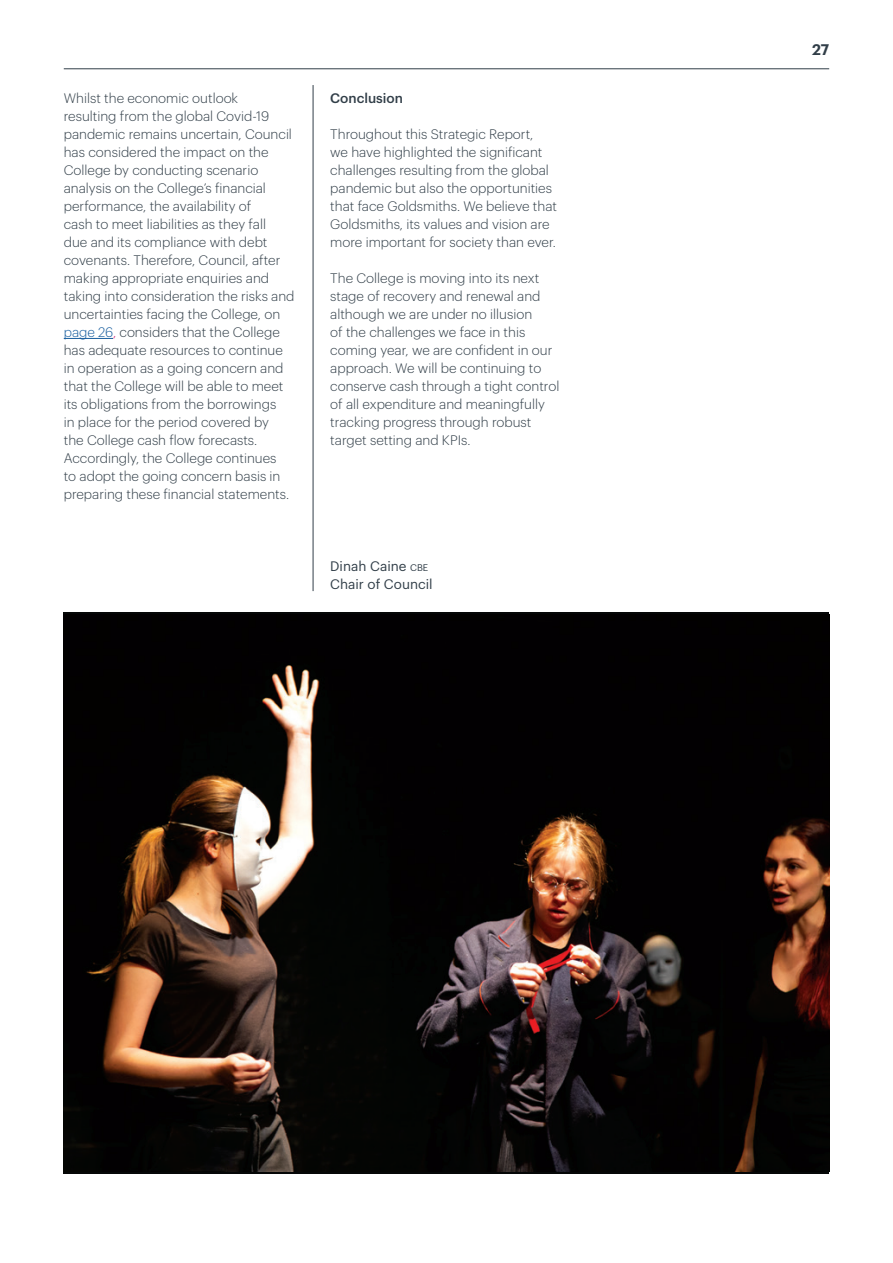
<style>
.page{position:relative;width:893px;height:1263px;background:#fff}
.page>*{position:absolute;margin:0;border:0;box-sizing:border-box;transform-origin:0 0}
.t1{font:600 15px "Graphik";color:#313e48}
.t2{font:300 13.5px/18px "Graphik";color:#313e48}
.t3{font:13.5px/18px "Graphik";color:#313e48}
.t4{font:500 13.5px "Graphik";color:#313e48}
.s1{color:#175d9e}
.s2{color:#cc1974}
.s3{font-size:9.45px}
</style>
<div class="page">
<hr style="left:313px;top:85px;width:1px;height:506px;background:#313e48">
<hr style="left:64px;top:68px;width:765px;height:1px;background:#313e48">
<hr style="left:64px;top:338px;width:49px;height:1px;background:#175d9e">
<img style="left:64px;top:614px;width:765px;height:557px">
<p class="t2" style="left:64px;top:88px;width:232px">Whilst the economic outlook<br>resulting from the global Covid-19 pandemic remains uncertain, Council has considered the impact on the College by conducting scenario analysis on the College’s financial performance, the availability of<br>cash to meet liabilities as they fall<br>due and its compliance with debt covenants. Therefore, Council, after making appropriate enquiries and taking into consideration the risks and uncertainties facing the College, on <span class="s1">page 26</span><span class="s2">,</span> considers that the College has adequate resources to continue in operation as a going concern and that the College will be able to meet its obligations from the borrowings<br>in place for the period covered by<br>the College cash flow forecasts.<br>Accordingly, the College continues<br>to adopt the going concern basis in preparing these financial statements.</p>
<p class="t4" style="left:330px;top:88px;width:74px">Conclusion</p>
<p class="t2" style="left:330px;top:124px;width:228px">Throughout this Strategic Report,<br>we have highlighted the significant challenges resulting from the global pandemic but also the opportunities that face Goldsmiths. We believe that Goldsmiths, its values and vision are more important for society than ever.</p>
<p class="t2" style="left:330px;top:268px;width:231px">The College is moving into its next stage of recovery and renewal and although we are under no illusion<br>of the challenges we face in this coming year, we are confident in our approach. We will be continuing to conserve cash through a tight control of all expenditure and meaningfully tracking progress through robust target setting and KPIs.</p>
<p class="t3" style="left:330px;top:556px;width:104px">Dinah Caine <span class="s3">CBE<br></span>Chair of Council</p>
<p class="t1" style="left:812px;top:38px;width:19px">27</p>
</div>
